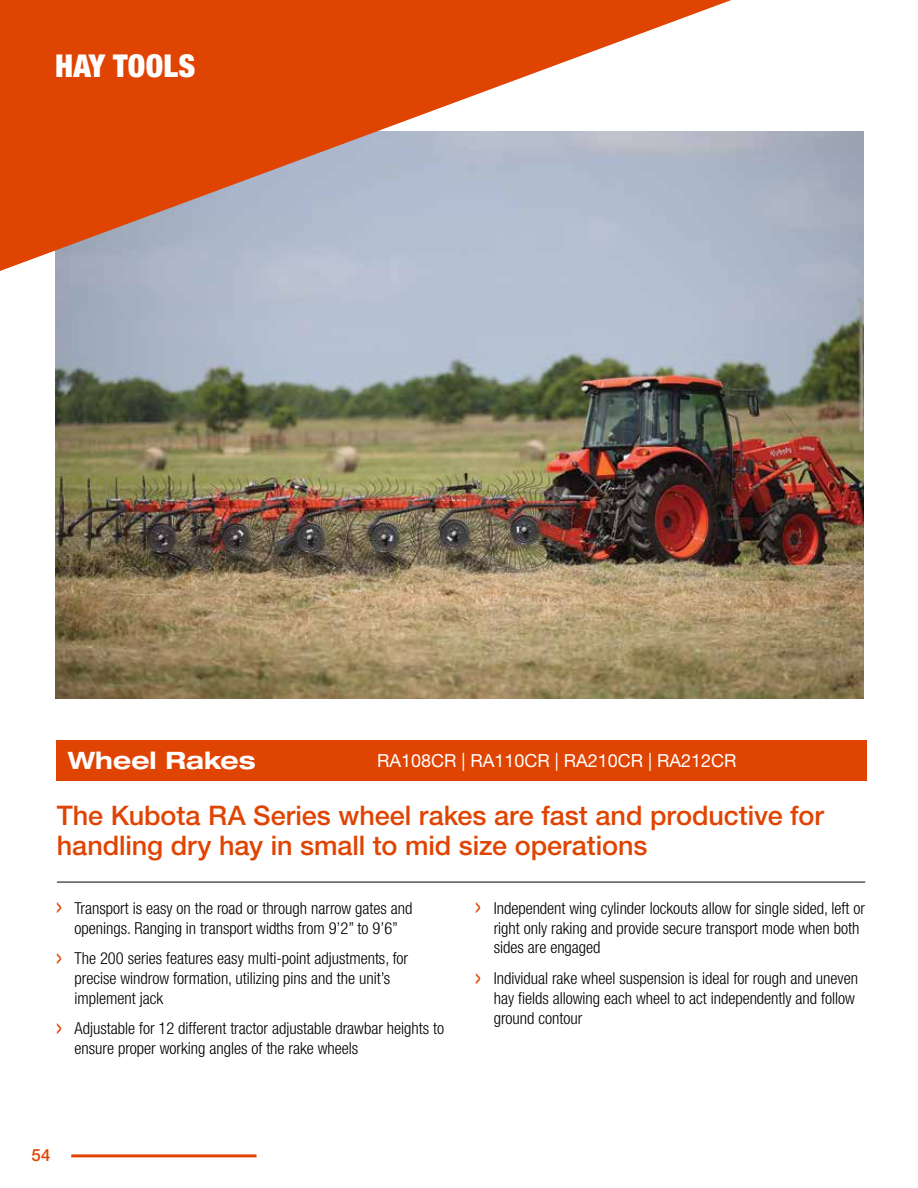
<style>
.page{position:relative;width:918px;height:1188px;background:#fff}
.page>*{position:absolute;margin:0;border:0;box-sizing:border-box;transform-origin:0 0}
.t1{font:900 condensed 31.5px "Helvetica Neue LT Std";letter-spacing:.01em;color:#fff}
.t2{font:500 27px/30px "Helvetica Neue LT Std";letter-spacing:-.005em;color:#e04403}
.t3{font:700 expanded 24px "Helvetica Neue LT Std";letter-spacing:.005em;color:#fff}
.t4{font:18px "Helvetica Neue LT Std";color:#fff}
.t5{font:500 16.8px "Helvetica Neue LT Std";color:#e04403}
.t6{font:300 condensed 16.5px/19.8px "Helvetica Neue LT Std";color:#000}
.s1{font-size:33px;color:#e04403}
</style>
<div class="page">
<div style="left:57px;top:740px;width:810px;height:41px;background:#e04403"></div>
<img style="left:55px;top:131px;width:809px;height:567px">
<hr style="left:57px;top:882px;width:808px;height:1px;background:#000">
<svg style="left:0;top:0;width:768px;height:276px;background:#d18c74"></svg>
<hr style="left:71px;top:1154px;width:186px;height:3px;background:#e04403">
<h1 class="t1" style="left:55px;top:46px;width:142px">HAY TOOLS</h1>
<h3 class="t3" style="left:68px;top:746px;width:190px">Wheel Rakes</h3>
<p class="t4" style="left:377px;top:750px;width:361px">RA108CR | RA110CR | RA210CR | RA212CR</p>
<h2 class="t2" style="left:57px;top:800px;width:769px">The Kubota RA Series wheel rakes are fast and productive for handling dry hay in small to mid size operations</h2>
<p class="t6" style="left:55px;top:898px;width:359px;text-align:center"><span class="s1">›</span> Transport is easy on the road or through narrow gates and openings. Ranging in transport widths from 9’2” to 9’6”</p>
<p class="t6" style="left:75px;top:948px;width:335px;text-indent:-19px"><span class="s1">›</span> The 200 series features easy multi-point adjustments, for precise windrow formation, utilizing pins and the unit’s implement jack</p>
<p class="t6" style="left:75px;top:1018px;width:371px;text-indent:-19px"><span class="s1">›</span> Adjustable for 12 different tractor adjustable drawbar heights to ensure proper working angles of the rake wheels</p>
<p class="t6" style="left:494px;top:898px;width:373px;text-indent:-19px"><span class="s1">›</span> Independent wing cylinder lockouts allow for single sided, left or right only raking and provide secure transport mode when both sides are engaged</p>
<p class="t6" style="left:494px;top:968px;width:366px;text-indent:-19px"><span class="s1">›</span> Individual rake wheel suspension is ideal for rough and uneven hay fields allowing each wheel to act independently and follow ground contour</p>
<p class="t5" style="left:32px;top:1145px;width:20px">54</p>
</div>
